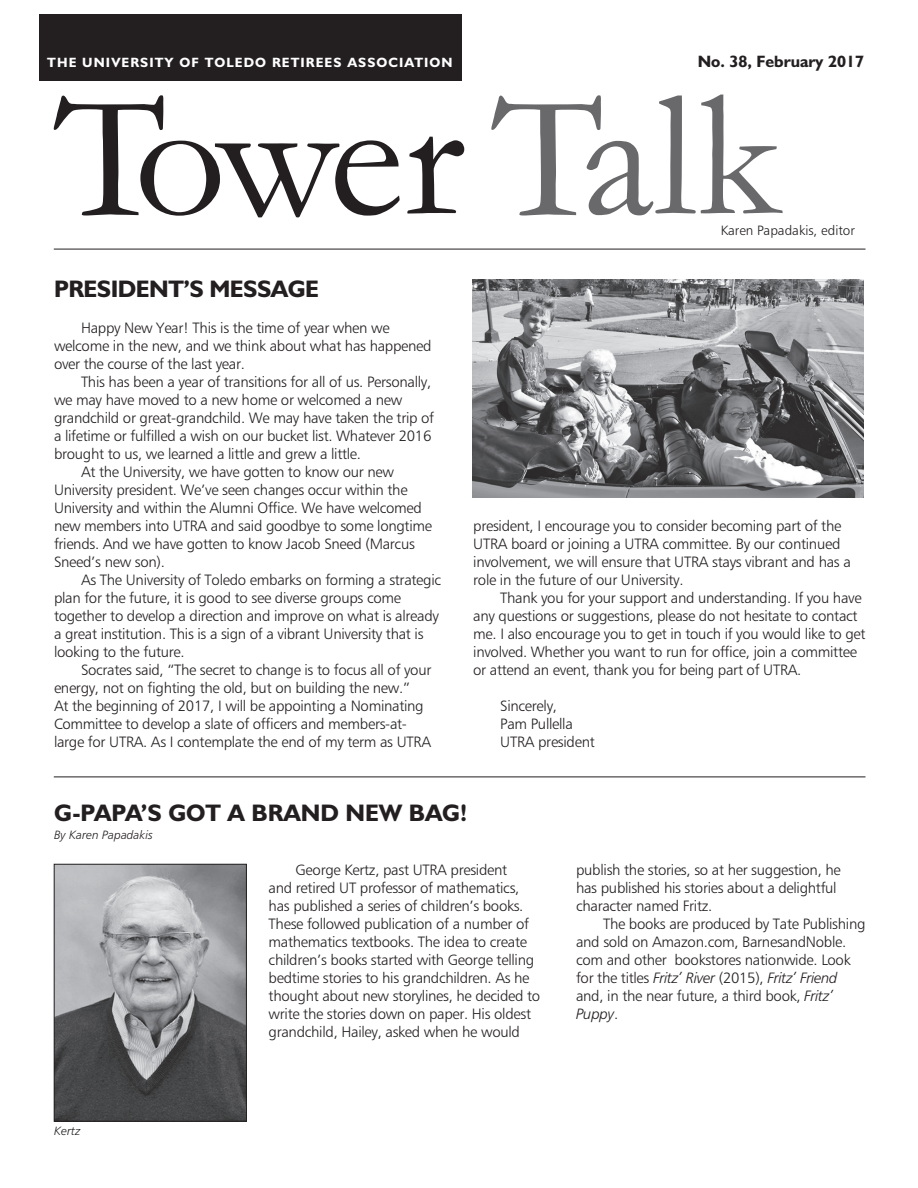
<style>
.page{position:relative;width:918px;height:1188px;background:#fff}
.page>*{position:absolute;margin:0;border:0;box-sizing:border-box;transform-origin:0 0}
.t1{font:181.5px "Garamond";letter-spacing:-.055em;color:#231f20}
.t2{font:700 24px "Humanist 521 BT";color:#231f20}
.t3{font:700 24px "Humanist 521 BT";letter-spacing:-.02em;color:#231f20}
.t4{font:700 16.5px "Humanist 521 BT";color:#231f20}
.t5{font:15px/18px "Humanist 777 BT Light B";letter-spacing:-.02em;color:#231f20}
.t6{font:15px "Humanist 777 BT Light Italic B";letter-spacing:-.02em;color:#231f20}
.t7{font:700 13.5px "Humanist 521 BT";letter-spacing:.08em;color:#fff}
.t8{font:13.5px "Humanist 777 BT Light B";color:#231f20}
.t9{font:12px "Humanist 777 BT Light Italic B";color:#231f20}
.s1{color:#69696c}
.s2{font-family:"Humanist 777 BT Light B"}
.s3{font-family:"Humanist 777 BT Light Italic B"}
</style>
<div class="page">
<div style="left:40px;top:14px;width:422px;height:66px;background:#231f20"></div>
<hr style="left:54px;top:249px;width:812px;height:1px;background:#231f20">
<hr style="left:54px;top:777px;width:812px;height:1px;background:#231f20">
<img style="left:56px;top:866px;width:189px;height:254px">
<div style="left:54px;top:864px;width:193px;height:258px;border:1px solid #231f20"></div>
<img style="left:472px;top:279px;width:392px;height:219px">
<p class="t7" style="left:47px;top:54px;width:407px">THE UNIVERSITY OF TOLEDO RETIREES ASSOCIATION</p>
<p class="t4" style="left:698px;top:51px;width:168px">No. 38, February 2017</p>
<h1 class="t1" style="left:54px;top:48px;width:729px">Tower <span class="s1">Talk</span></h1>
<h2 class="t3" style="left:54px;top:274px;width:266px">PRESIDENT’S MESSAGE</h2>
<p class="t5" style="left:54px;top:319px;width:379px;text-indent:27px">Happy New Year! This is the time of year when we welcome in the new, and we think about what has happened over the course of the last year.</p>
<p class="t5" style="left:81px;top:373px;width:352px">This has been a year of transitions for all of us. Personally,</p>
<p class="t5" style="left:54px;top:391px;width:350px">we may have moved to a new home or welcomed a new</p>
<p class="t5" style="left:54px;top:409px;width:382px">grandchild or great-grandchild. We may have taken the trip of</p>
<p class="t5" style="left:54px;top:427px;width:379px">a lifetime or fulfilled a wish on our bucket list. Whatever 2016</p>
<p class="t5" style="left:54px;top:445px;width:309px">brought to us, we learned a little and grew a little.</p>
<p class="t5" style="left:81px;top:463px;width:314px">At the University, we have gotten to know our new</p>
<p class="t5" style="left:54px;top:481px;width:355px">University president. We’ve seen changes occur within the</p>
<p class="t5" style="left:54px;top:499px;width:369px">University and within the Alumni Office. We have welcomed</p>
<p class="t5" style="left:54px;top:517px;width:380px">new members into UTRA and said goodbye to some longtime</p>
<p class="t5" style="left:54px;top:535px;width:362px">friends. And we have gotten to know Jacob Sneed (Marcus</p>
<p class="t5" style="left:54px;top:553px;width:112px">Sneed’s new son).</p>
<p class="t5" style="left:81px;top:571px;width:362px">As The University of Toledo embarks on forming a strategic</p>
<p class="t5" style="left:54px;top:589px;width:349px">plan for the future, it is good to see diverse groups come</p>
<p class="t5" style="left:54px;top:607px;width:387px">together to develop a direction and improve on what is already</p>
<p class="t5" style="left:54px;top:625px;width:371px">a great institution. This is a sign of a vibrant University that is</p>
<p class="t5" style="left:54px;top:643px;width:132px">looking to the future.</p>
<p class="t5" style="left:81px;top:661px;width:352px">Socrates said, “The secret to change is to focus all of your</p>
<p class="t5" style="left:54px;top:679px;width:357px">energy, not on fighting the old, but on building the new.”</p>
<p class="t5" style="left:54px;top:697px;width:371px">At the beginning of 2017, I will be appointing a Nominating</p>
<p class="t5" style="left:54px;top:715px;width:355px">Committee to develop a slate of officers and members-at-</p>
<p class="t5" style="left:54px;top:733px;width:379px">large for UTRA. As I contemplate the end of my term as UTRA</p>
<p class="t8" style="left:721px;top:222px;width:136px">Karen Papadakis, editor</p>
<p class="t5" style="left:473px;top:517px;width:379px">president, I encourage you to consider becoming part of the UTRA board or joining a UTRA committee. By our continued involvement, we will ensure that UTRA stays vibrant and has a role in the future of our University.</p>
<p class="t5" style="left:473px;top:589px;width:394px;text-indent:27px">Thank you for your support and understanding. If you have any questions or suggestions, please do not hesitate to contact me. I also encourage you to get in touch if you would like to get involved. Whether you want to run for office, join a committee or attend an event, thank you for being part of UTRA.</p>
<p class="t5" style="left:500px;top:697px;width:96px">Sincerely,<br>Pam Pullella<br>UTRA president</p>
<h2 class="t2" style="left:54px;top:798px;width:415px">G-PAPA’S GOT A BRAND NEW BAG!</h2>
<p class="t9" style="left:54px;top:827px;width:100px">By Karen Papadakis</p>
<p class="t9" style="left:54px;top:1123px;width:28px">Kertz</p>
<p class="t5" style="left:269px;top:861px;width:273px;text-indent:27px">George Kertz, past UTRA president<br>and retired UT professor of mathematics, has published a series of children’s books.<br>These followed publication of a number of mathematics textbooks. The idea to create children’s books started with George telling bedtime stories to his grandchildren. As he thought about new storylines, he decided to write the stories down on paper. His oldest grandchild, Hailey, asked when he would</p>
<p class="t5" style="left:576px;top:861px;width:266px">publish the stories, so at her suggestion, he has published his stories about a delightful character named Fritz.</p>
<p class="t5" style="left:576px;top:915px;width:291px;text-indent:27px">The books are produced by Tate Publishing and sold on Amazon.com, BarnesandNoble. com and other bookstores nationwide. Look</p>
<p class="t6" style="left:576px;top:969px;width:263px"><span class="s2">for the titles</span> Fritz’ River <span class="s2">(2015),</span> Fritz’ Friend</p>
<p class="t5" style="left:576px;top:987px;width:259px">and, in the near future, a third book, <span class="s3">Fritz’</span></p>
<p class="t6" style="left:576px;top:1005px;width:44px">Puppy<span class="s2">.</span></p>
</div>
